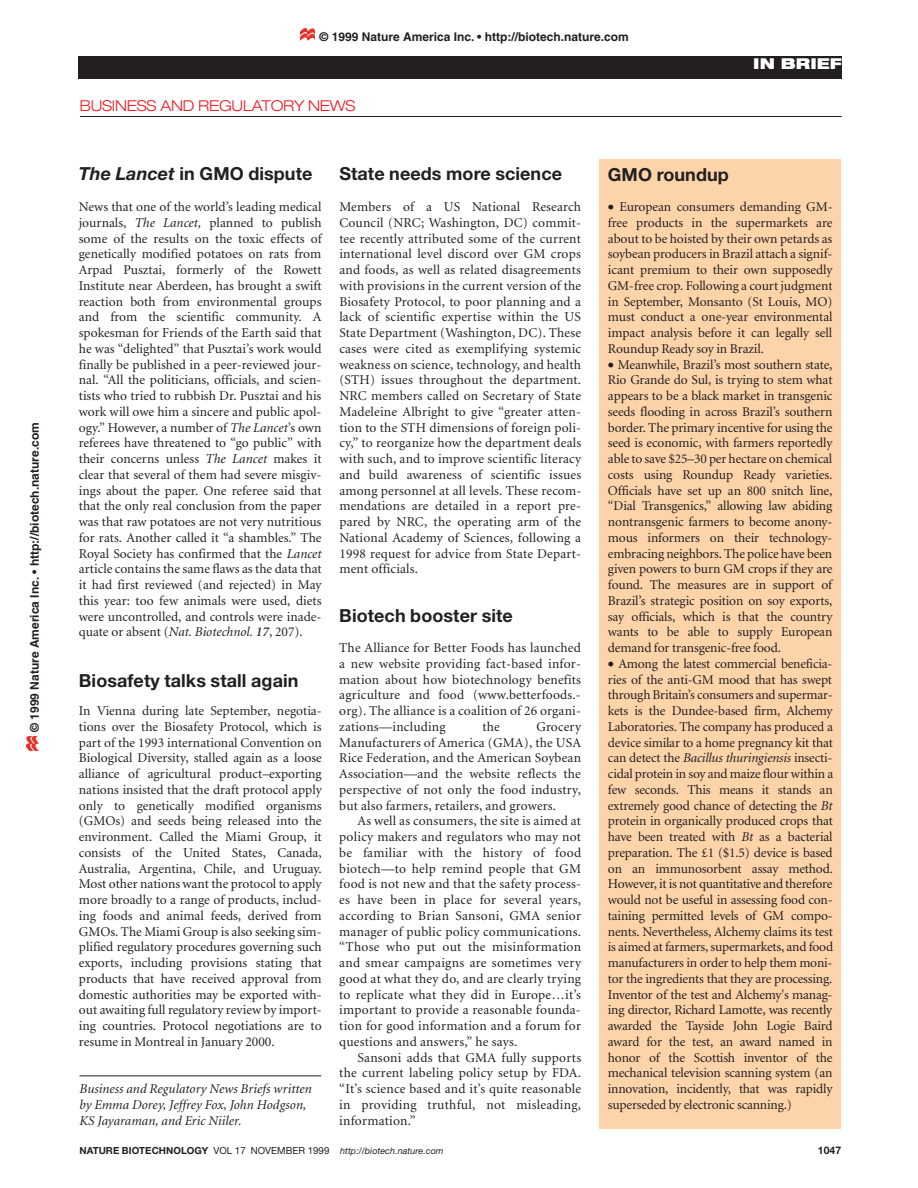
<style>
.page{position:relative;width:918px;height:1188px;background:#fff}
.page>*{position:absolute;margin:0;border:0;box-sizing:border-box;transform-origin:0 0}
.t1{font:700 18px "Sxmvvy Helvetica Neue";letter-spacing:.005em;color:#231f20}
.t2{font:300 expanded 15px "Nttyrd Helvetica Neue";letter-spacing:-.015em;color:#ee1d23}
.t3{font:900 expanded 15px "Mdqymr Helvetica Neue";letter-spacing:.01em;color:#fff}
.t4{font:13.5px/15.8px "Yfvbvh Minion";color:#231f20;text-align:justify}
.t5{font:italic 13.5px/15.8px "Qxkhkc Minion";letter-spacing:.005em;color:#231f20}
.t6{font:italic 13.5px "Qxkhkc Minion";letter-spacing:-.015em;color:#231f20}
.t7{font:700 12px "Rlsqht Helvetica";color:#231f20}
.t8{font:700 10.5px "Sxmvvy Helvetica Neue";color:#231f20}
.t9{font:italic 9px "Qndmxj Helvetica Neue";letter-spacing:.005em;color:#231f20}
.s1{font-family:"Lfgdvt Helvetica Neue";font-style:italic}
.s2{font-family:"Qxkhkc Minion";font-style:italic}
.s3{font-family:"Jycgvr Minion";font-weight:600;font-style:italic}
.s4{font-family:"Yfvbvh Minion";font-style:normal}
.s5{font-family:"Sxmvvy Helvetica Neue";font-weight:700;font-style:normal;font-size:9.75px}
.s6{font-family:"Mmmmtl Helvetica Neue";font-style:normal;font-size:9.75px}
</style>
<div class="page">
<div style="left:78px;top:56px;width:764px;height:22px;background:#231f20"></div>
<hr style="left:80px;top:116px;width:762px;height:1px;background:#231f20">
<div style="left:599px;top:159px;width:242px;height:970px;background:#fdd3a9"></div>
<hr style="left:80px;top:1076px;width:241px;height:1px;background:#231f20">
<img style="left:301px;top:28px;width:14px;height:13px">
<img style="left:26px;top:736px;width:13px;height:14px">
<p class="t7" style="left:30px;top:732px;width:311px;rotate:-90deg">© 1999 Nature America Inc. • http://biotech.nature.com</p>
<p class="t7" style="left:320px;top:32px;width:311px">© 1999 Nature America Inc. • http://biotech.nature.com</p>
<p class="t2" style="left:80px;top:100px;width:277px">BUSINESS AND REGULATORY NEWS</p>
<p class="t3" style="left:753px;top:58px;width:90px">IN BRIEF</p>
<h1 class="t1" style="left:79px;top:167px;width:235px"><span class="s1">The Lancet</span> in GMO dispute</h1>
<p class="t4" style="left:79px;top:200px;width:244px">News that one of the world’s leading medical journals, <span class="s2">The Lancet,</span> planned to publish some of the results on the toxic effects of genetically modified potatoes on rats from Arpad Pusztai, formerly of the Rowett Institute near Aberdeen, has brought a swift reaction both from environmental groups and from the scientific community. A spokesman for Friends of the Earth said that he was “delighted” that Pusztai’s work would finally be published in a peer-reviewed jour&shy;nal. “All the politicians, officials, and scien&shy;tists who tried to rubbish Dr. Pusztai and his work will owe him a sincere and public apol&shy;ogy.” However, a number of <span class="s2">The Lancet</span>’s own referees have threatened to “go public” with their concerns unless <span class="s2">The Lancet</span> makes it clear that several of them had severe misgiv&shy;ings about the paper. One referee said that that the only real conclusion from the paper was that raw potatoes are not very nutritious for rats. Another called it “a shambles.” The Royal Society has confirmed that the <span class="s2">Lancet </span>article contains the same flaws as the data that it had first reviewed (and rejected) in May this year: too few animals were used, diets were uncontrolled, and controls were inade&shy;quate or absent (<span class="s2">Nat. Biotechnol.</span> <span class="s3">17</span>, 207).</p>
<h1 class="t1" style="left:79px;top:674px;width:221px">Biosafety talks stall again</h1>
<p class="t4" style="left:79px;top:704px;width:244px">In Vienna during late September, negotia&shy;tions over the Biosafety Protocol, which is part of the 1993 international Convention on Biological Diversity, stalled again as a loose alliance of agricultural product–exporting nations insisted that the draft protocol apply only to genetically modified organisms (GMOs) and seeds being released into the environment. Called the Miami Group, it consists of the United States, Canada, Australia, Argentina, Chile, and Uruguay.<br>Most other nations want the protocol to apply more broadly to a range of products, includ&shy;ing foods and animal feeds, derived from GMOs. The Miami Group is also seeking sim&shy;plified regulatory procedures governing such exports, including provisions stating that products that have received approval from domestic authorities may be exported with&shy;out awaiting full regulatory review by import&shy;ing countries. Protocol negotiations are to resume in Montreal in January 2000.</p>
<p class="t5" style="left:80px;top:1082px;width:234px">Business and Regulatory News Briefs written by Emma Dorey, Jeffrey Fox, John Hodgson,<br>KS Jayaraman, and Eric Niiler.</p>
<h1 class="t1" style="left:339px;top:167px;width:224px">State needs more science</h1>
<p class="t4" style="left:339px;top:200px;width:243px">Members of a US National Research Council (NRC; Washington, DC) commit&shy;tee recently attributed some of the current international level discord over GM crops and foods, as well as related disagreements with provisions in the current version of the Biosafety Protocol, to poor planning and a lack of scientific expertise within the US State Department (Washington, DC). These cases were cited as exemplifying systemic weakness on science, technology, and health (STH) issues throughout the department.<br>NRC members called on Secretary of State Madeleine Albright to give “greater atten&shy;tion to the STH dimensions of foreign poli&shy;cy,” to reorganize how the department deals with such, and to improve scientific literacy and build awareness of scientific issues among personnel at all levels. These recom&shy;mendations are detailed in a report pre&shy;pared by NRC, the operating arm of the National Academy of Sciences, following a 1998 request for advice from State Depart&shy;ment officials.</p>
<h1 class="t1" style="left:339px;top:609px;width:175px">Biotech booster site</h1>
<p class="t4" style="left:339px;top:641px;width:243px">The Alliance for Better Foods has launched a new website providing fact-based infor&shy;mation about how biotechnology benefits agriculture and food (www.betterfoods.- org). The alliance is a coalition of 26 organi&shy;zations—including</p>
<p class="t4" style="left:482px;top:720px;width:19px">the</p>
<p class="t4" style="left:339px;top:720px;width:243px;text-indent:197px">Grocery Manufacturers of America (GMA), the USA Rice Federation, and the American Soybean Association—and the website reflects the perspective of not only the food industry, but also farmers, retailers, and growers.</p>
<p class="t4" style="left:339px;top:814px;width:243px;text-indent:18px">As well as consumers, the site is aimed at policy makers and regulators who may not be familiar with the history of food biotech—to help remind people that GM food is not new and that the safety process&shy;es have been in place for several years, according to Brian Sansoni, GMA senior manager of public policy communications. “Those who put out the misinformation and smear campaigns are sometimes very good at what they do, and are clearly trying to replicate what they did in Europe…it’s important to provide a reasonable founda&shy;tion for good information and a forum for questions and answers,” he says.</p>
<p class="t4" style="left:339px;top:1050px;width:243px;text-indent:18px">Sansoni adds that GMA fully supports the current labeling policy setup by FDA. “It’s science based and it’s quite reasonable in providing truthful, not misleading, information.”</p>
<h1 class="t1" style="left:608px;top:168px;width:122px">GMO roundup</h1>
<p class="t4" style="left:608px;top:200px;width:226px">• European consumers demanding GM&shy;free products in the supermarkets are about to be hoisted by their own petards as soybean producers in Brazil attach a signif&shy;icant premium to their own supposedly GM-free crop. Following a court judgment in September, Monsanto (St Louis, MO) must conduct a one-year environmental impact analysis before it can legally sell Roundup Ready soy in Brazil.</p>
<p class="t4" style="left:608px;top:357px;width:226px">• Meanwhile, Brazil’s most southern state, Rio Grande do Sul, is trying to stem what appears to be a black market in transgenic seeds flooding in across Brazil’s southern border. The primary incentive for using the seed is economic, with farmers reportedly able to save $25–30 per hectare on chemical costs using Roundup Ready varieties.<br>Officials have set up an 800 snitch line, “Dial Transgenics,” allowing law abiding nontransgenic farmers to become anony&shy;mous informers on their technology&shy;embracing neighbors. The police have been given powers to burn GM crops if they are found. The measures are in support of Brazil’s strategic position on soy exports, say officials, which is that the country wants to be able to supply European demand for transgenic-free food.</p>
<p class="t4" style="left:608px;top:657px;width:227px">• Among the latest commercial beneficia&shy;ries of the anti-GM mood that has swept through Britain’s consumers and supermar&shy;kets is the Dundee-based firm, Alchemy Laboratories. The company has produced a device similar to a home pregnancy kit that</p>
<p class="t6" style="left:608px;top:753px;width:226px"><span class="s4">can detect the</span> Bacillus thuringiensis <span class="s4">insecti-</span></p>
<p class="t4" style="left:608px;top:767px;width:227px">cidal protein in soy and maize flour within a few seconds. This means it stands an extremely good chance of detecting the <span class="s2">Bt </span>protein in organically produced crops that have been treated with <span class="s2">Bt</span> as a bacterial preparation. The £1 ($1.5) device is based on an immunosorbent assay method.<br>However, it is not quantitative and therefore would not be useful in assessing food con&shy;taining permitted levels of GM compo&shy;nents. Nevertheless, Alchemy claims its test is aimed at farmers, supermarkets, and food manufacturers in order to help them moni&shy;tor the ingredients that they are processing.<br>Inventor of the test and Alchemy's manag&shy;ing director, Richard Lamotte, was recently awarded the Tayside John Logie Baird award for the test, an award named in honor of the Scottish inventor of the mechanical television scanning system (an innovation, incidently, that was rapidly superseded by electronic scanning.)</p>
<p class="t9" style="left:79px;top:1147px;width:366px"><span class="s5">NATURE BIOTECHNOLOGY</span> <span class="s6">VOL 17 NOVEMBER 1999</span> http://biotech.nature.com</p>
<p class="t8" style="left:818px;top:1146px;width:25px">1047</p>
</div>
